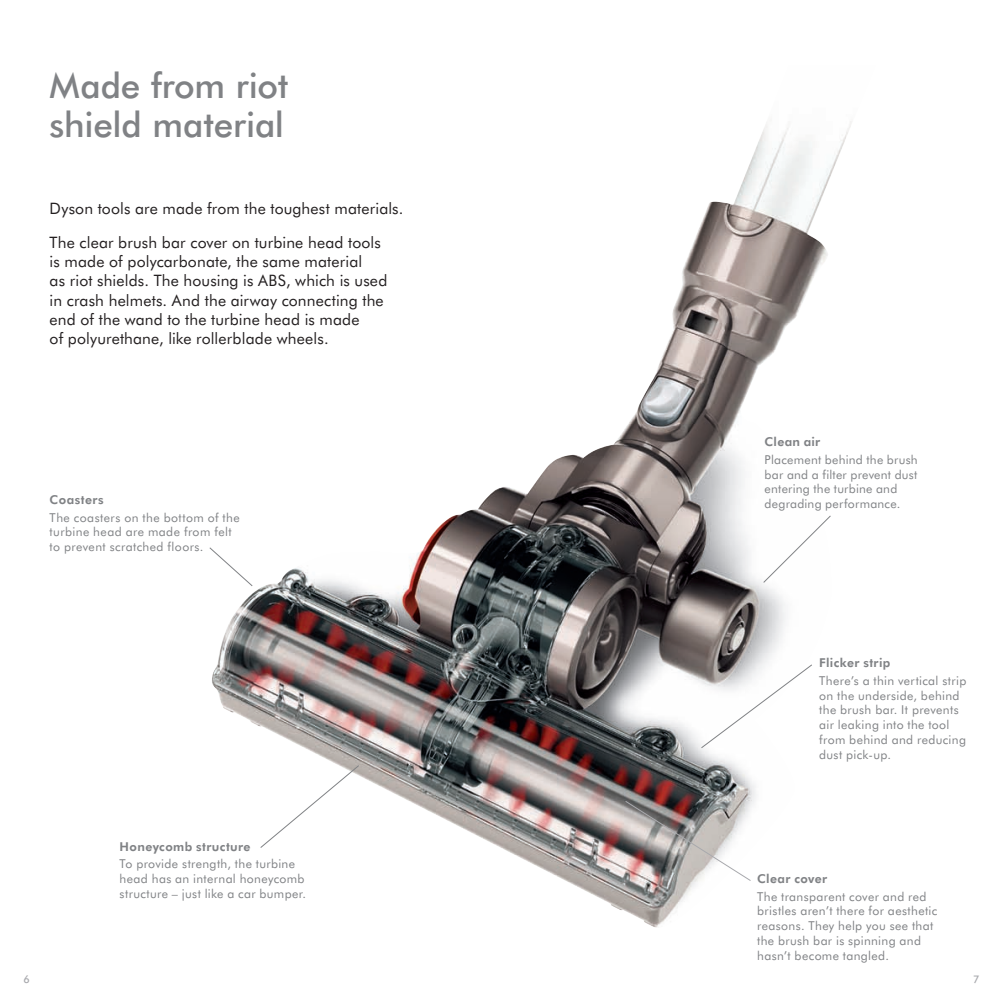
<style>
.page{position:relative;width:1003px;height:1003px;background:#fff}
.page>*{position:absolute;margin:0;border:0;box-sizing:border-box;transform-origin:0 0}
.t1{font:500 35px/38.5px "Futura BT";letter-spacing:-.005em;color:#808285}
.t2{font:15.75px/19.2px "Futura BT";letter-spacing:.01em;color:#231f20}
.t3{font:12.25px/14.9px "Futura BT";letter-spacing:.03em;color:#808285}
.t4{font:800 12.25px "Futura BT";letter-spacing:.03em;color:#808285}
.t5{font:500 10.5px "Futura BT";color:#a8a9ad}
</style>
<div class="page">
<img style="left:212px;top:121px;width:640px;height:806px">
<svg style="left:260px;top:764px;width:99px;height:84px"></svg>
<img style="left:624px;top:800px;width:127px;height:81px">
<svg style="left:700px;top:663px;width:112px;height:85px"></svg>
<svg style="left:209px;top:546px;width:44px;height:40px"></svg>
<svg style="left:762px;top:515px;width:69px;height:68px"></svg>
<h1 class="t1" style="left:50px;top:66px;width:240px">Made from riot shield material</h1>
<p class="t2" style="left:50px;top:190px;width:355px;line-height:34.1px">Dyson tools are made from the toughest materials.<br>The clear brush bar cover on turbine head tools</p>
<p class="t2" style="left:50px;top:251px;width:339px">is made of polycarbonate, the same material<br>as riot shields. The housing is ABS, which is used in crash helmets. And the airway connecting the end of the wand to the turbine head is made<br>of polyurethane, like rollerblade wheels.</p>
<p class="t4" style="left:50px;top:491px;width:55px">Coasters</p>
<p class="t3" style="left:50px;top:509px;width:191px">The coasters on the bottom of the turbine head are made from felt to prevent scratched floors.</p>
<p class="t4" style="left:120px;top:838px;width:132px">Honeycomb structure</p>
<p class="t3" style="left:120px;top:855px;width:188px">To provide strength, the turbine head has an internal honeycomb structure – just like a car bumper.</p>
<p class="t4" style="left:764px;top:433px;width:57px">Clean air</p>
<p class="t3" style="left:764px;top:451px;width:154px">Placement behind the brush bar and a filter prevent dust entering the turbine and degrading performance.</p>
<p class="t4" style="left:818px;top:654px;width:73px">Flicker strip</p>
<p class="t3" style="left:818px;top:672px;width:148px">There’s a thin vertical strip on the underside, behind the brush bar. It prevents air leaking into the tool from behind and reducing dust pick-up.</p>
<p class="t4" style="left:756px;top:870px;width:71px">Clear cover</p>
<p class="t3" style="left:756px;top:888px;width:181px">The transparent cover and red bristles aren’t there for aesthetic reasons. They help you see that the brush bar is spinning and hasn’t become tangled.</p>
<p class="t5" style="left:23px;top:972px;width:8px">6</p>
<p class="t5" style="left:972px;top:972px;width:8px">7</p>
</div>
